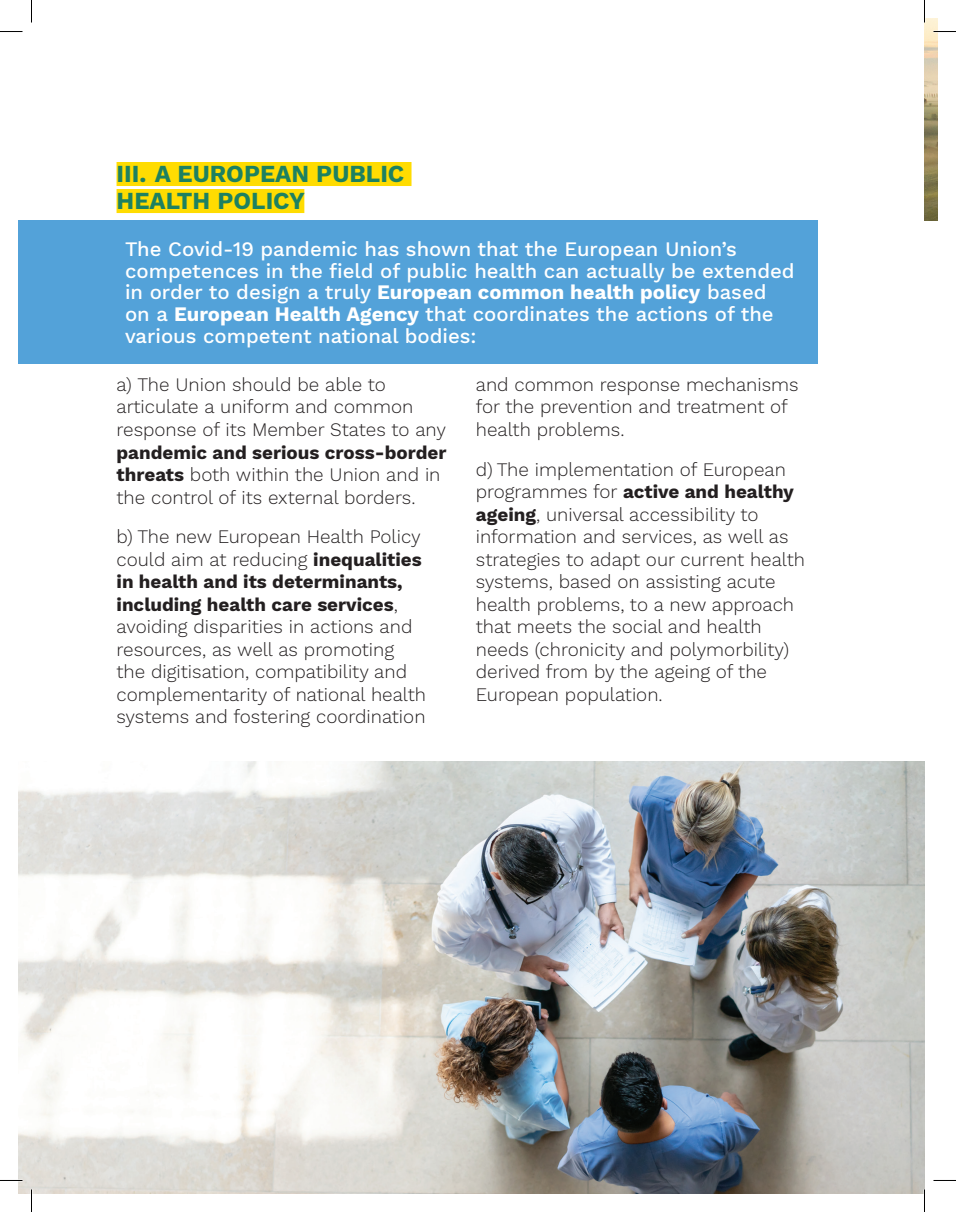
<style>
.page{position:relative;width:956px;height:1212px;background:#fff}
.page>*{position:absolute;margin:0;border:0;box-sizing:border-box;transform-origin:0 0}
.t1{font:700 24px/27px "Work Sans";color:#1d8161}
.t2{font:500 20.25px/21.8px "Work Sans";color:#fff}
.t3{font:300 18.75px/22.5px "Work Sans";color:#231f20}
.s1{font-weight:700}
</style>
<div class="page">
<div style="left:19px;top:220px;width:799px;height:143px;background:#53a2d9"></div>
<div style="left:117px;top:162px;width:294px;height:24px;background:#ffdc01"></div>
<div style="left:117px;top:189px;width:187px;height:24px;background:#ffdc01"></div>
<img style="left:19px;top:761px;width:905px;height:431px">
<img style="left:924px;top:19px;width:13px;height:202px">
<hr style="left:923px;top:1189px;width:2px;height:22px;background:#fff">
<svg style="left:0;top:31px;width:22px;height:1px"></svg>
<svg style="left:933px;top:31px;width:23px;height:1px"></svg>
<svg style="left:31px;top:0;width:1px;height:22px"></svg>
<svg style="left:31px;top:1189px;width:1px;height:22px"></svg>
<svg style="left:924px;top:0;width:1px;height:22px"></svg>
<svg style="left:924px;top:1189px;width:1px;height:22px"></svg>
<p class="t1" style="left:117px;top:161px;width:289px">III. A EUROPEAN PUBLIC<br>HEALTH POLICY</p>
<p class="t2" style="left:125px;top:239px;width:671px">The Covid-19 pandemic has shown that the European Union’s competences in the field of public health can actually be extended in order to design a truly <span class="s1">European common health policy</span> based on a <span class="s1">European Health Agency</span> that coordinates the actions of the various competent national bodies:</p>
<p class="t3" style="left:117px;top:374px;width:331px">a) The Union should be able to articulate a uniform and common response of its Member States to any</p>
<p class="t3" style="left:117px;top:441px;width:331px"><span class="s1">pandemic and serious cross-border threats</span> both within the Union and in the control of its external borders.</p>
<p class="t3" style="left:117px;top:526px;width:311px">b) The new European Health Policy could aim at reducing <span class="s1">inequalities in health and its determinants, including health care services</span>, avoiding disparities in actions and resources, as well as promoting the digitisation, compatibility and complementarity of national health systems and fostering coordination</p>
<p class="t3" style="left:476px;top:374px;width:324px">and common response mechanisms for the prevention and treatment of health problems.</p>
<p class="t3" style="left:476px;top:458px;width:331px">d) The implementation of European programmes for <span class="s1">active and healthy ageing</span>, universal accessibility to information and services, as well as strategies to adapt our current health systems, based on assisting acute health problems, to a new approach that meets the social and health needs (chronicity and polymorbility) derived from by the ageing of the European population.</p>
</div>
